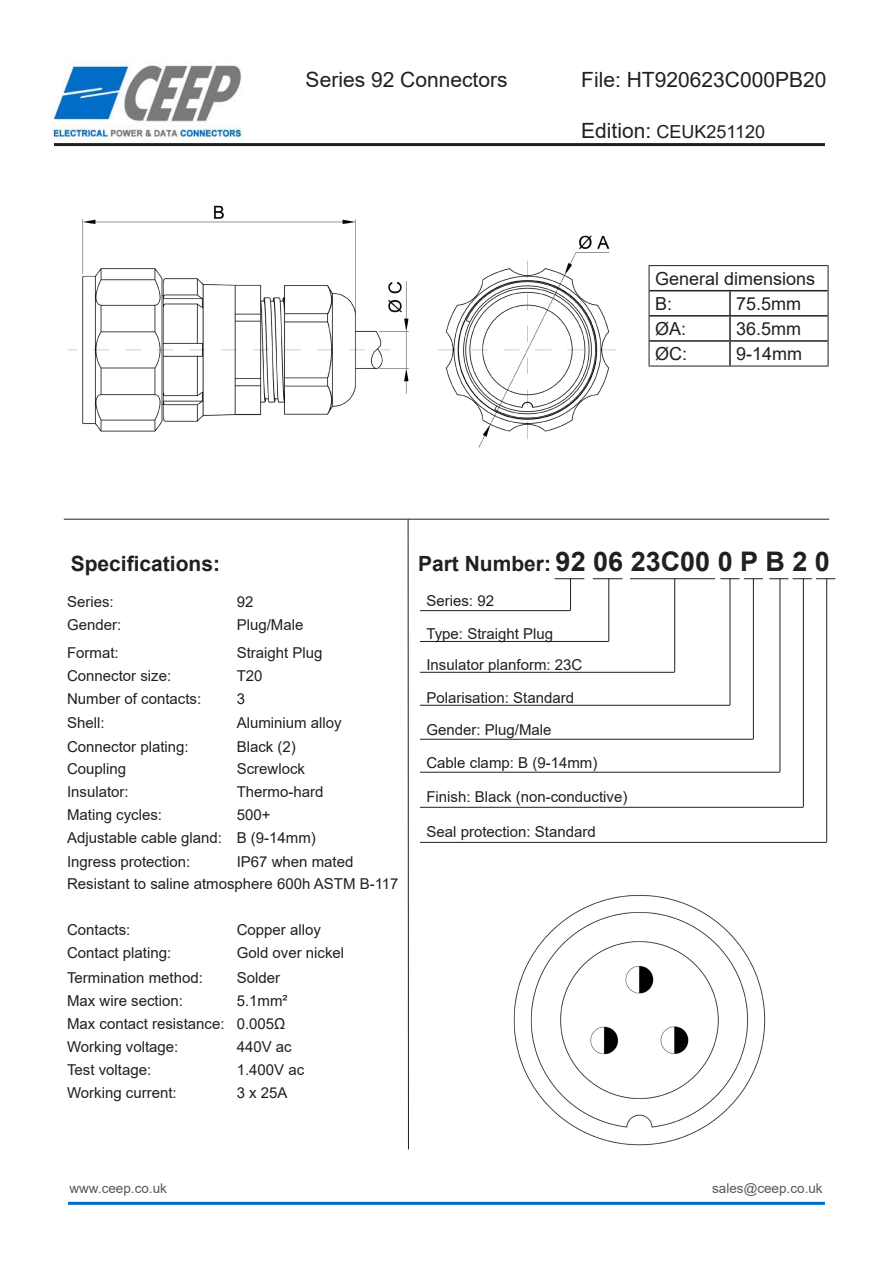
<style>
.page{position:relative;width:893px;height:1263px;background:#fff}
.page>*{position:absolute;margin:0;border:0;box-sizing:border-box;transform-origin:0 0}
.t1{font:700 27px "Arial";color:#231f20}
.t2{font:21px "Arial";color:#231f20}
.t3{font:700 21px "Arial";color:#231f20}
.t4{font:18px/25px "Arial";color:#231f20}
.t5{font:15px/23px "Arial";color:#231f20}
.t6{font:13.5px "Arial";color:#57585a}
.s1{font-size:21px}
</style>
<div class="page">
<hr style="left:68px;top:1202px;width:757px;height:3px;background:#006ec7">
<hr style="left:570px;top:578px;width:1px;height:32px;background:#231f20">
<hr style="left:420px;top:610px;width:150px;height:1px;background:#231f20">
<svg style="left:555px;top:578px;width:29px;height:1px"></svg>
<hr style="left:593px;top:578px;width:30px;height:1px;background:#231f20">
<hr style="left:630px;top:578px;width:85px;height:1px;background:#231f20">
<svg style="left:720px;top:578px;width:43px;height:1px"></svg>
<svg style="left:769px;top:578px;width:66px;height:1px"></svg>
<hr style="left:608px;top:578px;width:1px;height:63px;background:#231f20">
<hr style="left:674px;top:578px;width:1px;height:94px;background:#231f20">
<hr style="left:730px;top:578px;width:1px;height:127px;background:#231f20">
<hr style="left:753px;top:578px;width:1px;height:161px;background:#231f20">
<hr style="left:780px;top:578px;width:1px;height:194px;background:#231f20">
<hr style="left:803px;top:578px;width:1px;height:229px;background:#231f20">
<hr style="left:826px;top:578px;width:1px;height:264px;background:#231f20">
<hr style="left:420px;top:641px;width:189px;height:1px;background:#231f20">
<hr style="left:420px;top:672px;width:255px;height:1px;background:#231f20">
<hr style="left:420px;top:705px;width:310px;height:1px;background:#231f20">
<hr style="left:420px;top:739px;width:333px;height:1px;background:#231f20">
<hr style="left:420px;top:772px;width:360px;height:1px;background:#231f20">
<hr style="left:420px;top:842px;width:407px;height:1px;background:#231f20">
<hr style="left:420px;top:807px;width:383px;height:1px;background:#231f20">
<img style="left:68px;top:205px;width:549px;height:242px">
<hr style="left:649px;top:265px;width:81px;height:1px;background:#231f20">
<hr style="left:730px;top:265px;width:98px;height:1px;background:#231f20">
<svg style="left:649px;top:266px;width:1px;height:100px"></svg>
<svg style="left:828px;top:266px;width:1px;height:100px"></svg>
<hr style="left:649px;top:366px;width:81px;height:1px;background:#231f20">
<hr style="left:730px;top:366px;width:98px;height:1px;background:#231f20">
<hr style="left:649px;top:290px;width:81px;height:1px;background:#231f20">
<hr style="left:730px;top:290px;width:98px;height:1px;background:#231f20">
<hr style="left:729px;top:291px;width:2px;height:24px;background:#231f20">
<hr style="left:649px;top:315px;width:81px;height:2px;background:#231f20">
<hr style="left:730px;top:315px;width:98px;height:2px;background:#231f20">
<hr style="left:729px;top:317px;width:2px;height:23px;background:#231f20">
<hr style="left:649px;top:340px;width:81px;height:2px;background:#231f20">
<hr style="left:730px;top:340px;width:98px;height:2px;background:#231f20">
<hr style="left:729px;top:342px;width:2px;height:24px;background:#231f20">
<hr style="left:408px;top:519px;width:1px;height:630px;background:#231f20">
<hr style="left:64px;top:519px;width:765px;height:1px;background:#231f20">
<img style="left:51px;top:61px;width:193px;height:80px">
<hr style="left:54px;top:143px;width:771px;height:3px;background:#231f20">
<img style="left:513px;top:894px;width:253px;height:252px">
<h2 class="t2" style="left:306px;top:65px;width:203px">Series 92 Connectors</h2>
<h2 class="t2" style="left:581px;top:65px;width:247px">File: HT920623C000PB20</h2>
<p class="t4" style="left:581px;top:119px;width:185px"><span class="s1">Edition:</span> CEUK251120</p>
<p class="t4" style="left:655px;top:266px;width:162px">General dimensions<br>B:</p>
<p class="t4" style="left:736px;top:291px;width:67px">75.5mm</p>
<p class="t4" style="left:655px;top:316px;width:33px">ØA:</p>
<p class="t4" style="left:736px;top:316px;width:67px">36.5mm</p>
<p class="t4" style="left:655px;top:341px;width:34px">ØC:</p>
<p class="t4" style="left:736px;top:341px;width:68px">9-14mm</p>
<h1 class="t1" style="left:556px;top:543px;width:276px">92 06 23C00 0 P B 2 0</h1>
<h2 class="t3" style="left:71px;top:548px;width:151px">Specifications:</h2>
<h2 class="t3" style="left:418px;top:548px;width:135px">Part Number:</h2>
<p class="t5" style="left:67px;top:590px;width:48px">Series:</p>
<p class="t5" style="left:237px;top:590px;width:18px">92</p>
<p class="t5" style="left:67px;top:613px;width:56px">Gender:</p>
<p class="t5" style="left:237px;top:613px;width:68px">Plug/Male</p>
<p class="t5" style="left:67px;top:642px;width:53px">Format:</p>
<p class="t5" style="left:237px;top:642px;width:87px">Straight Plug</p>
<p class="t5" style="left:67px;top:664px;width:106px">Connector size:</p>
<p class="t5" style="left:237px;top:664px;width:27px">T20</p>
<p class="t5" style="left:67px;top:687px;width:136px">Number of contacts:</p>
<p class="t5" style="left:237px;top:687px;width:10px">3</p>
<p class="t5" style="left:67px;top:711px;width:39px">Shell:</p>
<p class="t5" style="left:237px;top:711px;width:107px">Aluminium alloy</p>
<p class="t5" style="left:67px;top:735px;width:123px">Connector plating:</p>
<p class="t5" style="left:237px;top:735px;width:61px">Black (2)</p>
<p class="t5" style="left:67px;top:758px;width:61px">Coupling</p>
<p class="t5" style="left:237px;top:758px;width:70px">Screwlock</p>
<p class="t5" style="left:67px;top:780px;width:63px">Insulator:</p>
<p class="t5" style="left:237px;top:780px;width:88px">Thermo-hard</p>
<p class="t5" style="left:67px;top:803px;width:97px">Mating cycles:</p>
<p class="t5" style="left:67px;top:803px;width:250px;text-indent:170px">500+<br>Adjustable cable gland: B (9-14mm)<br>Ingress protection:</p>
<p class="t5" style="left:67px;top:850px;width:333px;text-indent:170px">IP67 when mated<br>Resistant to saline atmosphere 600h ASTM B-117</p>
<p class="t5" style="left:67px;top:918px;width:65px">Contacts:</p>
<p class="t5" style="left:237px;top:918px;width:86px">Copper alloy</p>
<p class="t5" style="left:67px;top:941px;width:106px">Contact plating:</p>
<p class="t5" style="left:237px;top:941px;width:109px">Gold over nickel</p>
<p class="t5" style="left:67px;top:966px;width:137px">Termination method:</p>
<p class="t5" style="left:237px;top:966px;width:45px">Solder</p>
<p class="t5" style="left:67px;top:989px;width:117px">Max wire section:</p>
<p class="t5" style="left:67px;top:989px;width:222px;text-indent:170px">5.1mm²<br>Max contact resistance: 0.005Ω<br>Working voltage:</p>
<p class="t5" style="left:237px;top:1035px;width:57px">440V ac</p>
<p class="t5" style="left:67px;top:1058px;width:86px">Test voltage:</p>
<p class="t5" style="left:237px;top:1058px;width:69px">1.400V ac</p>
<p class="t5" style="left:67px;top:1081px;width:111px">Working current:</p>
<p class="t5" style="left:237px;top:1081px;width:52px">3 x 25A</p>
<p class="t5" style="left:426px;top:585px;width:128px;line-height:32.5px">Series: 92<br>Type: Straight Plug</p>
<p class="t5" style="left:426px;top:653px;width:157px">Insulator planform: 23C</p>
<p class="t5" style="left:426px;top:681px;width:172px;line-height:32.7px">Polarisation: Standard<br>Gender: Plug/Male<br>Cable clamp: B (9-14mm)</p>
<p class="t5" style="left:426px;top:785px;width:202px">Finish: Black (non-conductive)</p>
<p class="t5" style="left:426px;top:820px;width:171px">Seal protection: Standard</p>
<p class="t6" style="left:69px;top:1178px;width:99px">www.ceep.co.uk</p>
<p class="t6" style="left:712px;top:1178px;width:112px">sales@ceep.co.uk</p>
</div>
